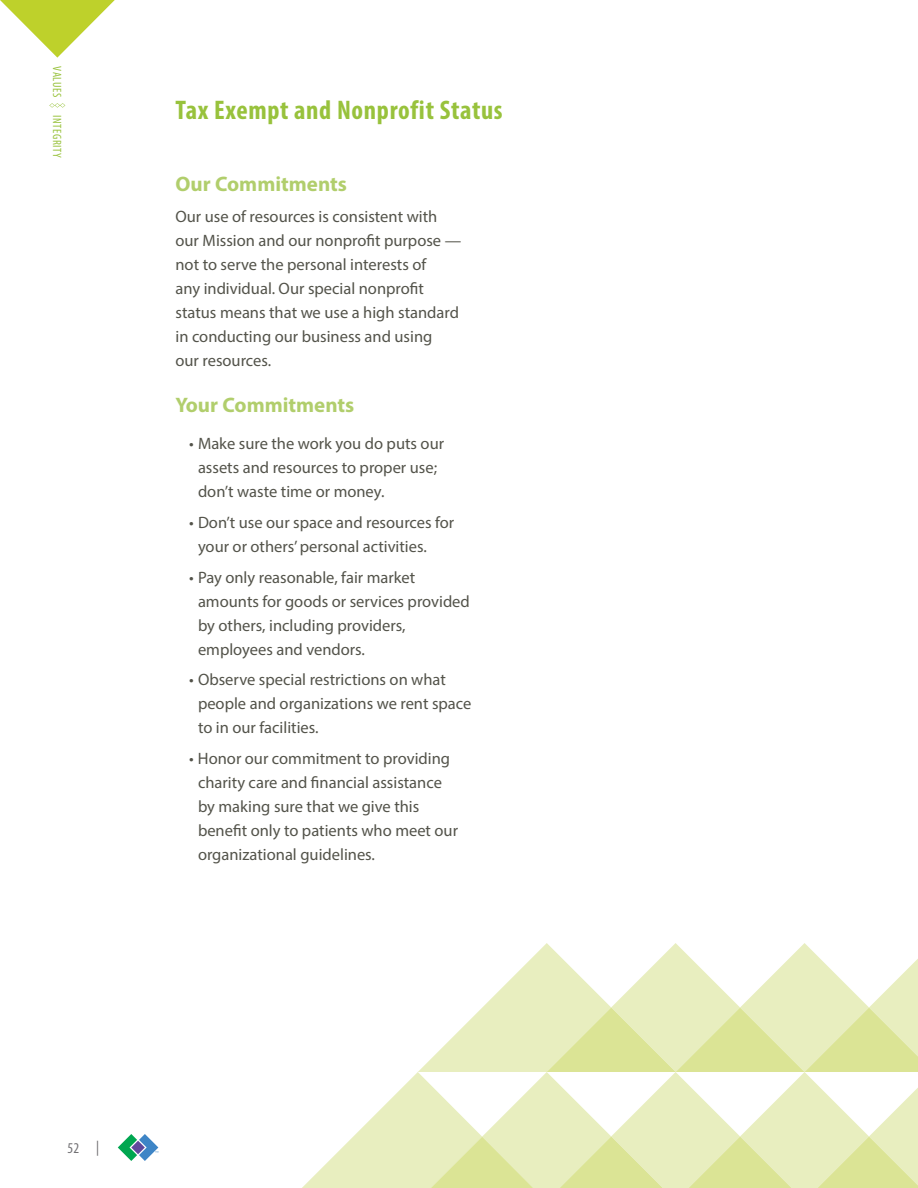
<style>
.page{position:relative;width:918px;height:1188px;background:#fff}
.page>*{position:absolute;margin:0;border:0;box-sizing:border-box;transform-origin:0 0}
.t1{font:700 condensed 27px "Myriad Pro";letter-spacing:.025em;color:#98c23c}
.t2{font:700 21px "Myriad Pro";color:#b1ce6c}
.t3{font:16.5px/24px "Myriad Pro";color:#53534a}
.t4{font:condensed 15px "Myriad Pro";color:#717073}
.t5{font:condensed 12px "Myriad Pro";letter-spacing:.05em;color:#98c23c}
</style>
<div class="page">
<svg style="left:49px;top:103px;width:16px;height:5px"></svg>
<svg style="left:118px;top:1134px;width:40px;height:27px"></svg>
<svg style="left:0;top:0;width:115px;height:58px"></svg>
<svg style="left:302px;top:943px;width:616px;height:245px"></svg>
<p class="t5" style="left:62px;top:66px;width:32px;rotate:90deg">VALUES</p>
<p class="t5" style="left:62px;top:115px;width:45px;rotate:90deg">INTEGRITY</p>
<h1 class="t1" style="left:176px;top:100px;width:329px">Tax Exempt and Nonprofit Status</h1>
<p class="t2" style="left:176px;top:176px;width:173px">Our Commitments</p>
<p class="t3" style="left:176px;top:206px;width:287px">Our use of resources is consistent with our Mission and our nonprofit purpose — not to serve the personal interests of<br>any individual. Our special nonprofit status means that we use a high standard in conducting our business and using<br>our resources.</p>
<p class="t2" style="left:176px;top:397px;width:180px">Your Commitments</p>
<p class="t3" style="left:198px;top:433px;width:248px;text-indent:-9px">• Make sure the work you do puts our assets and resources to proper use; don’t waste time or money.</p>
<p class="t3" style="left:198px;top:512px;width:258px;text-indent:-9px">• Don’t use our space and resources for your or others’ personal activities.</p>
<p class="t3" style="left:198px;top:566px;width:273px;text-indent:-9px">• Pay only reasonable, fair market amounts for goods or services provided by others, including providers, employees and vendors.</p>
<p class="t3" style="left:198px;top:669px;width:275px;text-indent:-9px">• Observe special restrictions on what people and organizations we rent space to in our facilities.</p>
<p class="t3" style="left:198px;top:748px;width:262px;text-indent:-9px">• Honor our commitment to providing charity care and financial assistance by making sure that we give this benefit only to patients who meet our organizational guidelines.</p>
<p class="t4" style="left:68px;top:1142px;width:33px">52 |</p>
</div>
